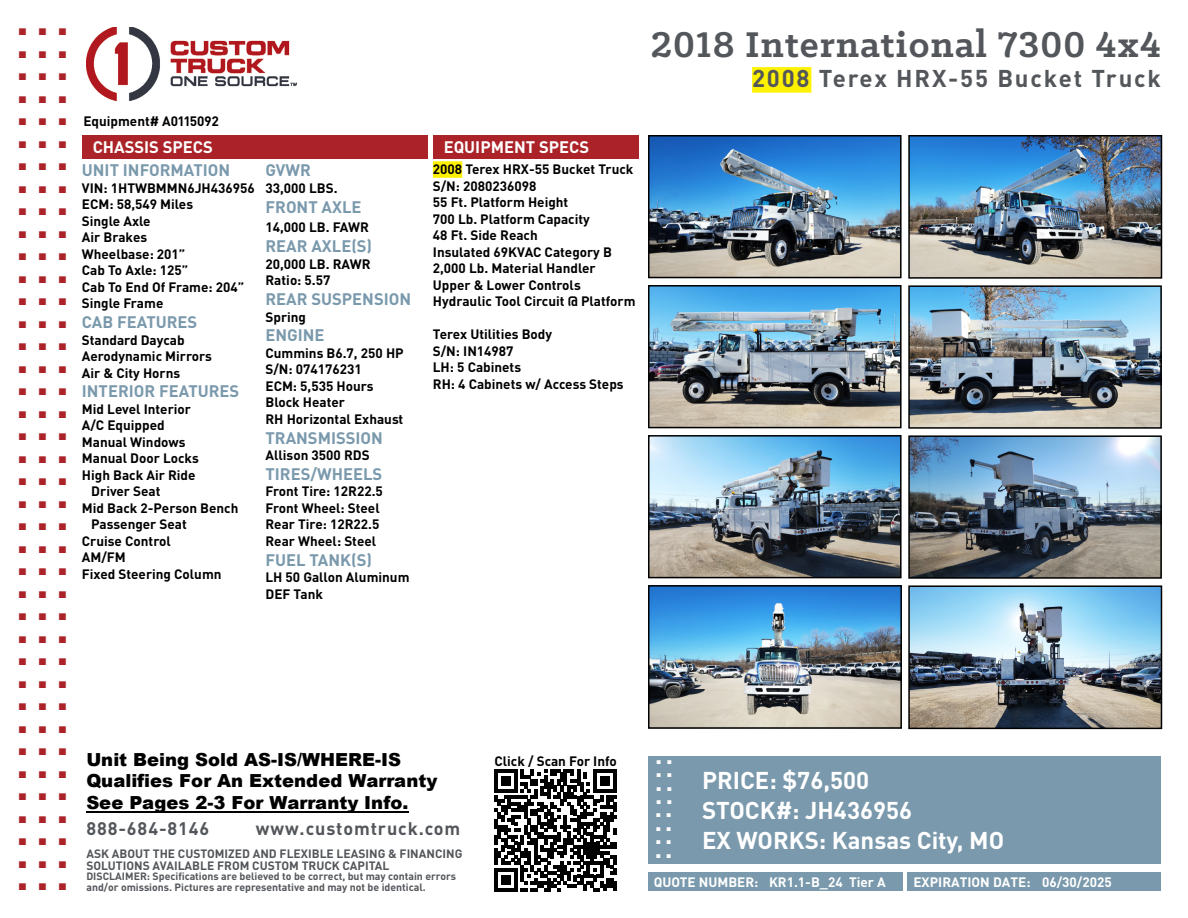
<style>
.page{position:relative;width:1188px;height:918px;background:#fff}
.page>*{position:absolute;margin:0;border:0;box-sizing:border-box;transform-origin:0 0}
.t1{font:700 45px "DIN Pro";color:#ab2328}
.t2{font:700 40.5px "Klinic Slab";letter-spacing:.025em;color:#53565a}
.t3{font:700 25.5px "DIN Pro";color:#fff}
.t4{font:700 24px/30px "DIN Pro";color:#fff}
.t5{font:700 24px "DIN Pro";letter-spacing:.075em;color:#53565a}
.t6{font:900 18px/21.3px "Arial";color:#000}
.t7{font:700 18px "DIN Pro";letter-spacing:.05em;color:#53565a}
.t8{font:700 16.5px "DIN Pro";color:#7a99ac}
.t9{font:700 16.5px "DIN Pro";color:#fff}
.t10{font:700 13.5px/16.5px "DIN Pro";color:#000}
.t11{font:700 13.5px "DIN Pro";color:#fff}
.t12{font:700 12px/12px "DIN Pro";color:#53565a}
.t13{font:700 10.5px/10.5px "DIN Pro";color:#53565a}
</style>
<div class="page">
<img style="left:86px;top:27px;width:211px;height:74px">
<div style="left:648px;top:756px;width:513px;height:108px;background:#7a99ac"></div>
<div style="left:908px;top:872px;width:253px;height:19px;background:#7a99ac"></div>
<div style="left:648px;top:872px;width:254px;height:19px;background:#7a99ac"></div>
<div style="left:82px;top:135px;width:346px;height:23px;background:#ab2328"></div>
<div style="left:433px;top:135px;width:205px;height:23px;background:#ab2328"></div>
<hr style="left:86px;top:811px;width:322px;height:1px;background:#000">
<div style="left:752px;top:67px;width:59px;height:26px;background:#fff200"></div>
<div style="left:433px;top:161px;width:29px;height:17px;background:#fff200"></div>
<svg style="left:494px;top:769px;width:122px;height:122px"></svg>
<img style="left:651px;top:138px;width:248px;height:137px">
<div style="left:648px;top:135px;width:254px;height:143px;border:2px solid #000"></div>
<img style="left:651px;top:288px;width:248px;height:137px">
<div style="left:648px;top:285px;width:254px;height:143px;border:2px solid #000"></div>
<img style="left:911px;top:288px;width:248px;height:138px">
<div style="left:908px;top:285px;width:254px;height:144px;border:2px solid #000"></div>
<img style="left:651px;top:438px;width:248px;height:137px">
<div style="left:648px;top:435px;width:254px;height:143px;border:2px solid #000"></div>
<img style="left:911px;top:438px;width:248px;height:138px">
<div style="left:908px;top:435px;width:254px;height:144px;border:2px solid #000"></div>
<img style="left:911px;top:138px;width:248px;height:138px">
<div style="left:908px;top:135px;width:254px;height:144px;border:2px solid #000"></div>
<img style="left:651px;top:588px;width:248px;height:138px">
<div style="left:648px;top:585px;width:254px;height:144px;border:2px solid #000"></div>
<img style="left:911px;top:588px;width:248px;height:138px">
<div style="left:908px;top:585px;width:254px;height:144px;border:2px solid #000"></div>
<h1 class="t1" style="left:16px;top:-11px;width:54px">...</h1>
<h1 class="t1" style="left:16px;top:12px;width:54px">...</h1>
<h1 class="t1" style="left:16px;top:34px;width:54px">...</h1>
<h1 class="t1" style="left:16px;top:57px;width:54px">...</h1>
<h1 class="t1" style="left:16px;top:79px;width:54px">...</h1>
<h1 class="t1" style="left:16px;top:102px;width:54px">...</h1>
<h1 class="t1" style="left:16px;top:124px;width:54px">...</h1>
<h1 class="t1" style="left:16px;top:147px;width:54px">...</h1>
<h1 class="t1" style="left:16px;top:169px;width:54px">...</h1>
<h1 class="t1" style="left:16px;top:192px;width:54px">...</h1>
<h1 class="t1" style="left:16px;top:214px;width:54px">...</h1>
<h1 class="t1" style="left:16px;top:237px;width:54px">...</h1>
<h1 class="t1" style="left:16px;top:259px;width:54px">...</h1>
<h1 class="t1" style="left:16px;top:282px;width:54px">...</h1>
<h1 class="t1" style="left:16px;top:304px;width:54px">...</h1>
<h1 class="t1" style="left:16px;top:327px;width:54px">...</h1>
<h1 class="t1" style="left:16px;top:349px;width:54px">...</h1>
<h1 class="t1" style="left:16px;top:372px;width:54px">...</h1>
<h1 class="t1" style="left:16px;top:394px;width:54px">...</h1>
<h1 class="t1" style="left:16px;top:417px;width:54px">...</h1>
<h1 class="t1" style="left:16px;top:439px;width:54px">...</h1>
<h1 class="t1" style="left:16px;top:462px;width:54px">...</h1>
<h1 class="t1" style="left:16px;top:484px;width:54px">...</h1>
<h1 class="t1" style="left:16px;top:507px;width:54px">...</h1>
<h1 class="t1" style="left:16px;top:529px;width:54px">...</h1>
<h1 class="t1" style="left:16px;top:552px;width:54px">...</h1>
<h1 class="t1" style="left:16px;top:574px;width:54px">...</h1>
<h1 class="t1" style="left:16px;top:597px;width:54px">...</h1>
<h1 class="t1" style="left:16px;top:619px;width:54px">...</h1>
<h1 class="t1" style="left:16px;top:642px;width:54px">...</h1>
<h1 class="t1" style="left:16px;top:664px;width:54px">...</h1>
<h1 class="t1" style="left:16px;top:687px;width:54px">...</h1>
<h1 class="t1" style="left:16px;top:709px;width:54px">...</h1>
<h1 class="t1" style="left:16px;top:732px;width:54px">...</h1>
<h1 class="t1" style="left:16px;top:754px;width:54px">...</h1>
<h1 class="t1" style="left:16px;top:777px;width:54px">...</h1>
<h1 class="t1" style="left:16px;top:799px;width:54px">...</h1>
<h1 class="t1" style="left:16px;top:822px;width:54px">...</h1>
<h1 class="t1" style="left:16px;top:844px;width:54px">...</h1>
<p class="t10" style="left:83px;top:112px;width:137px">Equipment# A0115092</p>
<p class="t9" style="left:93px;top:136px;width:122px">CHASSIS SPECS</p>
<p class="t9" style="left:444px;top:136px;width:147px">EQUIPMENT SPECS</p>
<p class="t8" style="left:266px;top:159px;width:47px">GVWR</p>
<p class="t10" style="left:266px;top:179px;width:74px">33,000 LBS.</p>
<p class="t8" style="left:266px;top:196px;width:98px">FRONT AXLE</p>
<p class="t10" style="left:266px;top:219px;width:105px">14,000 LB. FAWR</p>
<p class="t8" style="left:265px;top:235px;width:108px">REAR AXLE(S)</p>
<p class="t10" style="left:266px;top:255px;width:107px">20,000 LB. RAWR<br>Ratio: 5.57</p>
<p class="t8" style="left:266px;top:288px;width:147px">REAR SUSPENSION</p>
<p class="t10" style="left:266px;top:308px;width:42px">Spring</p>
<p class="t8" style="left:266px;top:324px;width:60px">ENGINE</p>
<p class="t10" style="left:266px;top:344px;width:140px">Cummins B6.7, 250 HP<br>S/N: 074176231<br>ECM: 5,535 Hours<br>Block Heater<br>RH Horizontal Exhaust</p>
<p class="t8" style="left:266px;top:427px;width:119px">TRANSMISSION</p>
<p class="t10" style="left:266px;top:447px;width:106px">Allison 3500 RDS</p>
<p class="t8" style="left:266px;top:463px;width:118px">TIRES/WHEELS</p>
<p class="t10" style="left:266px;top:483px;width:119px">Front Tire: 12R22.5<br>Front Wheel: Steel<br>Rear Tire: 12R22.5<br>Rear Wheel: Steel</p>
<p class="t8" style="left:266px;top:549px;width:108px">FUEL TANK(S)</p>
<p class="t10" style="left:266px;top:569px;width:146px">LH 50 Gallon Aluminum<br>DEF Tank</p>
<p class="t10" style="left:433px;top:160px;width:204px">2008 Terex HRX-55 Bucket Truck<br>S/N: 2080236098<br>55 Ft. Platform Height<br>700 Lb. Platform Capacity<br>48 Ft. Side Reach<br>Insulated 69KVAC Category B<br>2,000 Lb. Material Handler<br>Upper &amp; Lower Controls<br>Hydraulic Tool Circuit @ Platform</p>
<p class="t10" style="left:433px;top:325px;width:192px">Terex Utilities Body<br>S/N: IN14987<br>LH: 5 Cabinets<br>RH: 4 Cabinets w/ Access Steps</p>
<p class="t8" style="left:82px;top:159px;width:150px">UNIT INFORMATION</p>
<p class="t10" style="left:82px;top:179px;width:174px">VIN: 1HTWBMMN6JH436956<br>ECM: 58,549 Miles<br>Single Axle<br>Air Brakes<br>Wheelbase: 201”<br>Cab To Axle: 125”<br>Cab To End Of Frame: 204”<br>Single Frame</p>
<p class="t8" style="left:82px;top:311px;width:117px">CAB FEATURES</p>
<p class="t10" style="left:82px;top:331px;width:132px">Standard Daycab<br>Aerodynamic Mirrors<br>Air &amp; City Horns</p>
<p class="t8" style="left:82px;top:381px;width:159px">INTERIOR FEATURES</p>
<p class="t10" style="left:82px;top:400px;width:111px">Mid Level Interior</p>
<p class="t10" style="left:82px;top:417px;width:84px">A/C Equipped</p>
<p class="t10" style="left:82px;top:433px;width:105px">Manual Windows</p>
<p class="t10" style="left:82px;top:450px;width:119px">Manual Door Locks</p>
<p class="t10" style="left:82px;top:466px;width:115px">High Back Air Ride</p>
<p class="t10" style="left:91px;top:483px;width:71px">Driver Seat</p>
<p class="t10" style="left:82px;top:499px;width:158px">Mid Back 2-Person Bench</p>
<p class="t10" style="left:91px;top:516px;width:97px">Passenger Seat</p>
<p class="t10" style="left:82px;top:532px;width:90px">Cruise Control</p>
<p class="t10" style="left:82px;top:549px;width:45px">AM/FM</p>
<p class="t10" style="left:82px;top:565px;width:141px">Fixed Steering Column</p>
<h3 class="t6" style="left:86px;top:748px;width:352px">Unit Being Sold AS-IS/WHERE-IS<br>Qualifies For An Extended Warranty<br>See Pages 2-3 For Warranty Info.</h3>
<h3 class="t7" style="left:86px;top:817px;width:124px">888-684-8146</h3>
<h3 class="t7" style="left:256px;top:817px;width:206px">www.customtruck.com</h3>
<p class="t12" style="left:86px;top:847px;width:377px">ASK ABOUT THE CUSTOMIZED AND FLEXIBLE LEASING &amp; FINANCING<br>SOLUTIONS AVAILABLE FROM CUSTOM TRUCK CAPITAL</p>
<p class="t13" style="left:86px;top:871px;width:371px">DISCLAIMER: Specifications are believed to be correct, but may contain errors and/or omissions. Pictures are representative and may not be identical.</p>
<p class="t10" style="left:495px;top:753px;width:124px">Click / Scan For Info</p>
<h2 class="t2" style="left:651px;top:18px;width:512px">2018 International 7300 4x4</h2>
<h3 class="t5" style="left:752px;top:63px;width:410px">2008 Terex HRX-55 Bucket Truck</h3>
<h3 class="t3" style="left:655px;top:738px;width:20px">..</h3>
<h3 class="t3" style="left:655px;top:751px;width:20px">..</h3>
<h3 class="t3" style="left:655px;top:764px;width:20px">..</h3>
<h3 class="t3" style="left:655px;top:778px;width:20px">..</h3>
<h3 class="t4" style="left:702px;top:765px;width:304px">PRICE: $76,500<br>STOCK#: JH436956<br>EX WORKS: Kansas City, MO</h3>
<p class="t11" style="left:654px;top:873px;width:233px">QUOTE NUMBER: KR1.1-B_24 Tier A</p>
<p class="t11" style="left:913px;top:873px;width:200px">EXPIRATION DATE: 06/30/2025</p>
<h3 class="t3" style="left:655px;top:791px;width:19px">..</h3>
<h3 class="t3" style="left:655px;top:804px;width:19px">..</h3>
<h3 class="t3" style="left:655px;top:818px;width:19px">..</h3>
<h3 class="t3" style="left:655px;top:831px;width:19px">..</h3>
</div>
